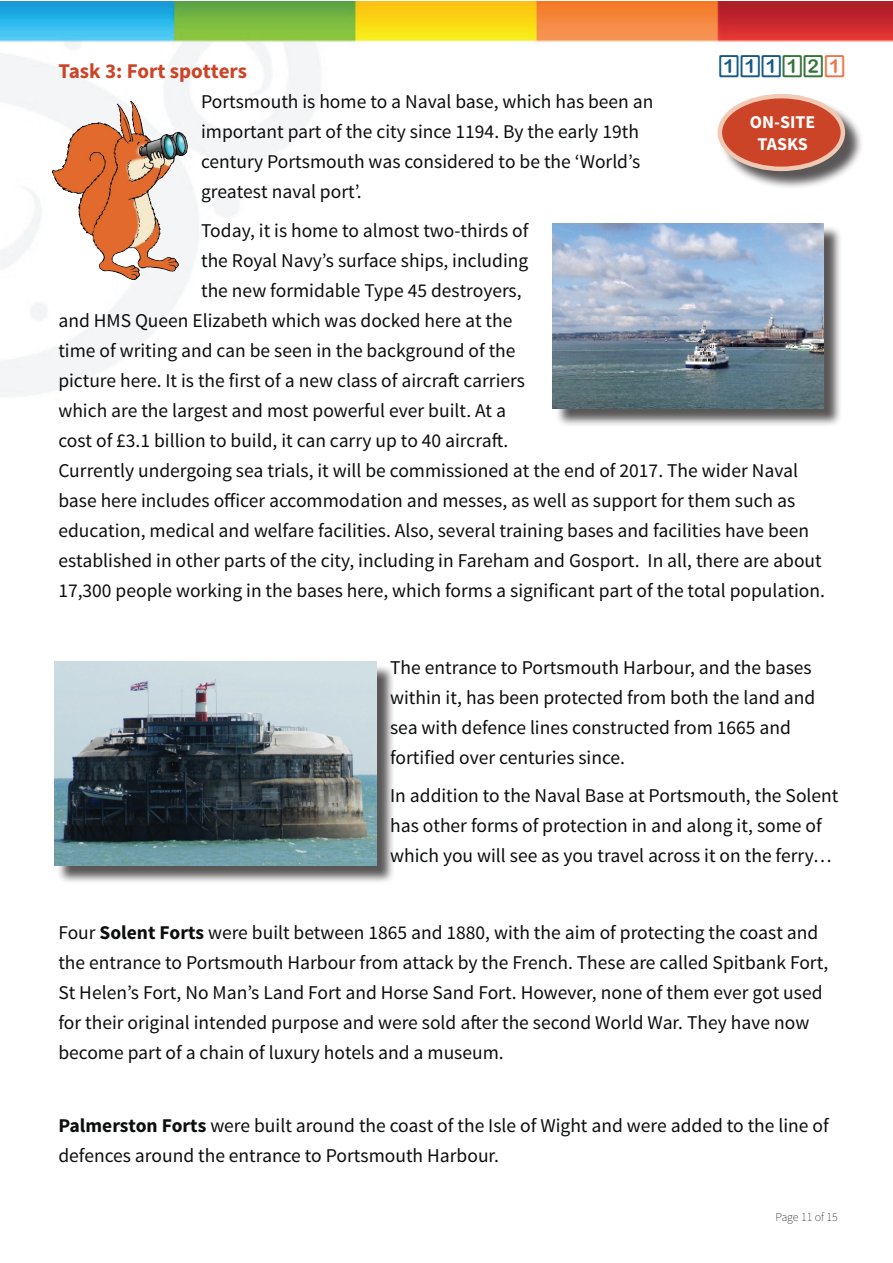
<style>
.page{position:relative;width:893px;height:1263px;background:#fff}
.page>*{position:absolute;margin:0;border:0;box-sizing:border-box;transform-origin:0 0}
.t1{font:24px "D3 Round Squarism";color:#165a89}
.t2{font:700 21px "Source Sans Pro";color:#cc4427}
.t3{font:19.5px/30px "Source Sans Pro";color:#0c0d0d}
.t4{font:700 18px/21.6px "Source Sans Pro";color:#fff;text-align:center}
.t5{font:200 12px "Source Sans Pro";color:#0c0d0d}
.s1{color:#327538}
.s2{color:#ef7549}
.s3{font-weight:700}
</style>
<div class="page">
<img style="left:0;top:1px;width:892px;height:865px">
<img style="left:52px;top:100px;width:135px;height:179px">
<div style="left:555px;top:225px;width:287px;height:202px;background:#231f20;opacity:.75"></div>
<img style="left:553px;top:223px;width:270px;height:186px">
<div style="left:56px;top:664px;width:339px;height:220px;background:#231f20;opacity:.75"></div>
<img style="left:54px;top:662px;width:322px;height:203px">
<div style="left:720px;top:96px;width:143px;height:94px;background:#231f20;opacity:.75"></div>
<div style="left:720px;top:96px;width:123px;height:73px;background:#cc4427;border-radius:50%"></div>
<div style="left:718px;top:94px;width:127px;height:77px;border:4px solid #f1c9b5;border-radius:50%"></div>
<p class="t2" style="left:58px;top:58px;width:190px">Task 3: Fort spotters</p>
<p class="t1" style="left:719px;top:54px;width:128px">111<span class="s1">12</span><span class="s2">1</span></p>
<p class="t3" style="left:201px;top:87px;width:454px">Portsmouth is home to a Naval base, which has been an important part of the city since 1194. By the early 19th century Portsmouth was considered to be the ‘World’s greatest naval port’.</p>
<p class="t3" style="left:201px;top:216px;width:329px">Today, it is home to almost two-thirds of</p>
<p class="t3" style="left:201px;top:246px;width:329px">the Royal Navy’s surface ships, including</p>
<p class="t3" style="left:201px;top:276px;width:322px">the new formidable Type 45 destroyers,</p>
<p class="t3" style="left:58px;top:306px;width:455px">and HMS Queen Elizabeth which was docked here at the</p>
<p class="t3" style="left:58px;top:336px;width:459px">time of writing and can be seen in the background of the</p>
<p class="t3" style="left:58px;top:366px;width:468px">picture here. It is the first of a new class of aircraft carriers</p>
<p class="t3" style="left:58px;top:396px;width:449px">which are the largest and most powerful ever built. At a</p>
<p class="t3" style="left:58px;top:426px;width:452px">cost of £3.1 billion to build, it can carry up to 40 aircraft.</p>
<p class="t3" style="left:58px;top:456px;width:741px">Currently undergoing sea trials, it will be commissioned at the end of 2017. The wider Naval</p>
<p class="t3" style="left:58px;top:486px;width:738px">base here includes officer accommodation and messes, as well as support for them such as</p>
<p class="t3" style="left:58px;top:516px;width:752px">education, medical and welfare facilities. Also, several training bases and facilities have been</p>
<p class="t3" style="left:58px;top:546px;width:765px">established in other parts of the city, including in Fareham and Gosport. In all, there are about</p>
<p class="t3" style="left:58px;top:576px;width:768px">17,300 people working in the bases here, which forms a significant part of the total population.</p>
<p class="t4" style="left:750px;top:112px;width:67px">ON-SITE<br>TASKS</p>
<p class="t3" style="left:390px;top:653px;width:427px">The entrance to Portsmouth Harbour, and the bases within it, has been protected from both the land and sea with defence lines constructed from 1665 and fortified over centuries since.</p>
<p class="t3" style="left:390px;top:781px;width:450px">In addition to the Naval Base at Portsmouth, the Solent has other forms of protection in and along it, some of which you will see as you travel across it on the ferry…</p>
<p class="t3" style="left:58px;top:918px;width:772px">Four <span class="s3">Solent Forts</span> were built between 1865 and 1880, with the aim of protecting the coast and the entrance to Portsmouth Harbour from attack by the French. These are called Spitbank Fort, St Helen’s Fort, No Man’s Land Fort and Horse Sand Fort. However, none of them ever got used for their original intended purpose and were sold after the second World War. They have now become part of a chain of luxury hotels and a museum.</p>
<p class="t3" style="left:58px;top:1111px;width:772px"><span class="s3">Palmerston Forts</span> were built around the coast of the Isle of Wight and were added to the line of defences around the entrance to Portsmouth Harbour.</p>
<p class="t5" style="left:775px;top:1210px;width:64px">Page 11 of 15</p>
</div>
